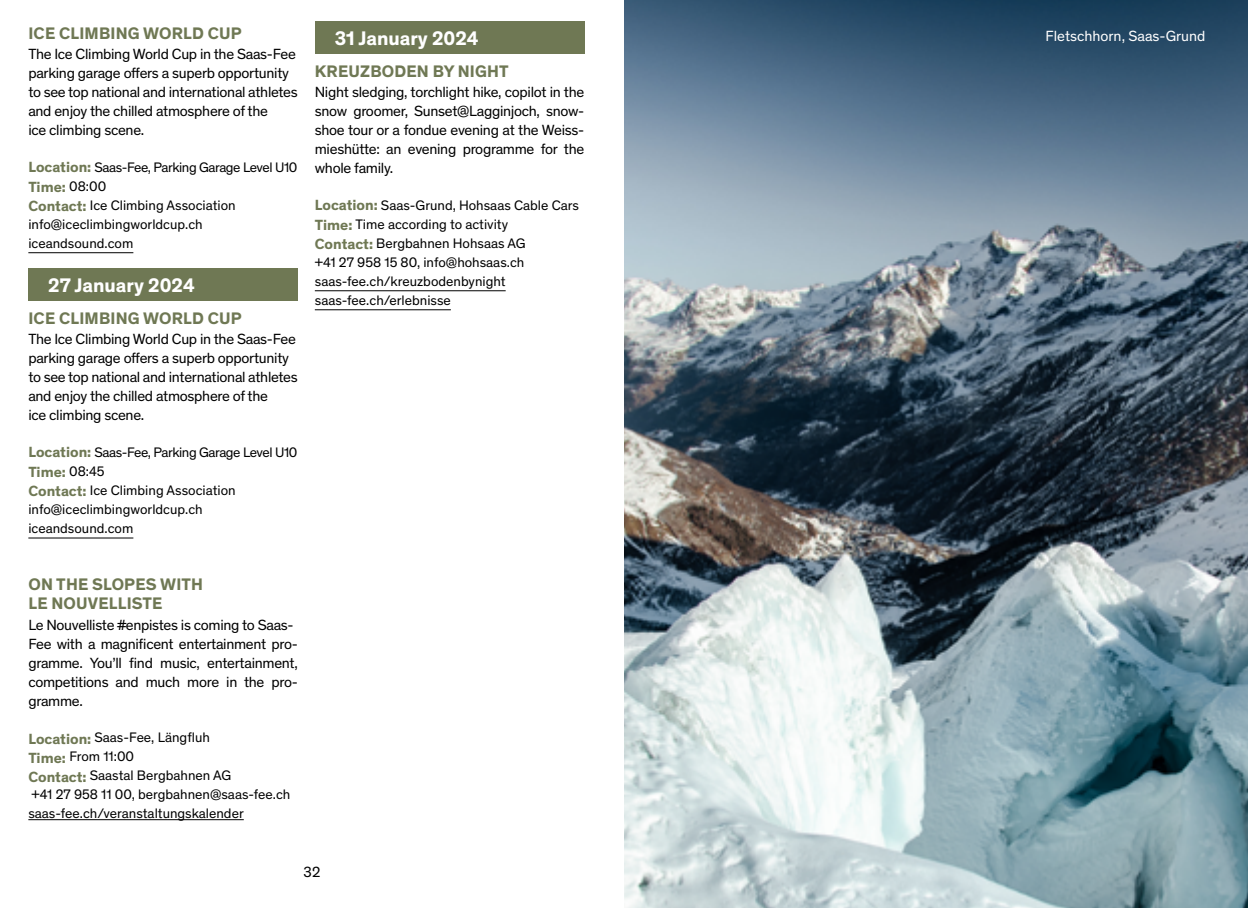
<style>
.page{position:relative;width:1248px;height:908px;background:#fff}
.page>*{position:absolute;margin:0;border:0;box-sizing:border-box;transform-origin:0 0}
.t1{font:700 20px "Theinhardt";color:#fff}
.t2{font:700 17px/19px "Theinhardt";letter-spacing:.01em;color:#6f7854}
.t3{font:15px/19px "Theinhardt";letter-spacing:-.02em;color:#000}
.t4{font:15px "Theinhardt";color:#fff}
.t5{font:700 15px "Theinhardt";color:#6f7854}
.t6{font:14px/19px "Theinhardt";color:#000}
.t7{font:14px "Theinhardt";letter-spacing:-.03em;color:#000}
.s1{font-weight:700;font-size:15px;color:#6f7854}
.s2{font-weight:400;font-size:14px;color:#000}
</style>
<div class="page">
<div style="left:28px;top:268px;width:270px;height:33px;background:#6f7854"></div>
<hr style="left:28px;top:252px;width:105px;height:1px;background:#000">
<hr style="left:28px;top:819px;width:216px;height:1px;background:#000">
<hr style="left:28px;top:537px;width:105px;height:1px;background:#000">
<div style="left:315px;top:21px;width:269px;height:33px;background:#6f7854"></div>
<hr style="left:315px;top:290px;width:190px;height:1px;background:#000">
<hr style="left:315px;top:309px;width:136px;height:1px;background:#000">
<img style="left:624px;top:0;width:623px;height:907px">
<p class="t2" style="left:28px;top:22px;width:215px">ICE CLIMBING WORLD CUP</p>
<p class="t3" style="left:28px;top:44px;width:271px">The Ice Climbing World Cup in the Saas-Fee parking garage offers a superb opportunity to see top national and international athletes and enjoy the chilled atmosphere of the<br>ice climbing scene.</p>
<p class="t7" style="left:28px;top:157px;width:270px"><span class="s1">Location:</span> Saas-Fee, Parking Garage Level U10</p>
<p class="t5" style="left:28px;top:176px;width:79px">Time: <span class="s2">08:00</span></p>
<p class="t6" style="left:28px;top:195px;width:209px"><span class="s1">Contact:</span> Ice Climbing Association info@iceclimbingworldcup.ch iceandsound.com</p>
<h1 class="t1" style="left:48px;top:270px;width:148px">27 January 2024</h1>
<p class="t2" style="left:28px;top:307px;width:215px">ICE CLIMBING WORLD CUP</p>
<p class="t3" style="left:28px;top:329px;width:271px">The Ice Climbing World Cup in the Saas-Fee parking garage offers a superb opportunity to see top national and international athletes and enjoy the chilled atmosphere of the<br>ice climbing scene.</p>
<p class="t7" style="left:28px;top:442px;width:270px"><span class="s1">Location:</span> Saas-Fee, Parking Garage Level U10</p>
<p class="t5" style="left:28px;top:461px;width:78px">Time: <span class="s2">08:45</span></p>
<p class="t6" style="left:28px;top:480px;width:209px"><span class="s1">Contact:</span> Ice Climbing Association info@iceclimbingworldcup.ch iceandsound.com</p>
<h1 class="t1" style="left:334px;top:23px;width:145px">31 January 2024</h1>
<p class="t2" style="left:315px;top:60px;width:195px">KREUZBODEN BY NIGHT</p>
<p class="t3" style="left:315px;top:82px;width:271px;text-align:justify">Night sledging, torchlight hike, copilot in the snow groomer, Sunset@Lagginjoch, snow&shy;shoe tour or a fondue evening at the Weiss&shy;mieshütte: an evening programme for the whole family.</p>
<p class="t6" style="left:315px;top:195px;width:266px"><span class="s1">Location:</span> Saas-Grund, Hohsaas Cable Cars <span class="s1">Time:</span> Time according to activity<br><span class="s1">Contact:</span> Bergbahnen Hohsaas AG<br>+41 27 958 15 80, info@hohsaas.ch saas-fee.ch/kreuzbodenbynight saas-fee.ch/erlebnisse</p>
<p class="t2" style="left:28px;top:573px;width:176px">ON THE SLOPES WITH<br>LE NOUVELLISTE</p>
<p class="t3" style="left:28px;top:614px;width:271px">Le Nouvelliste #enpistes is coming to Saas-Fee with a magnificent entertainment pro&shy;gramme. You’ll find music, entertainment, competitions and much more in the pro&shy;gramme.</p>
<p class="t6" style="left:28px;top:727px;width:263px"><span class="s1">Location:</span> Saas-Fee, Längfluh<br><span class="s1">Time:</span> From 11:00<br><span class="s1">Contact:</span> Saastal Bergbahnen AG<br>+41 27 958 11 00, bergbahnen@saas-fee.ch saas-fee.ch/veranstaltungskalender</p>
<p class="t3" style="left:303px;top:861px;width:18px">32</p>
<p class="t4" style="left:1045px;top:25px;width:161px">Fletschhorn, Saas-Grund</p>
</div>
